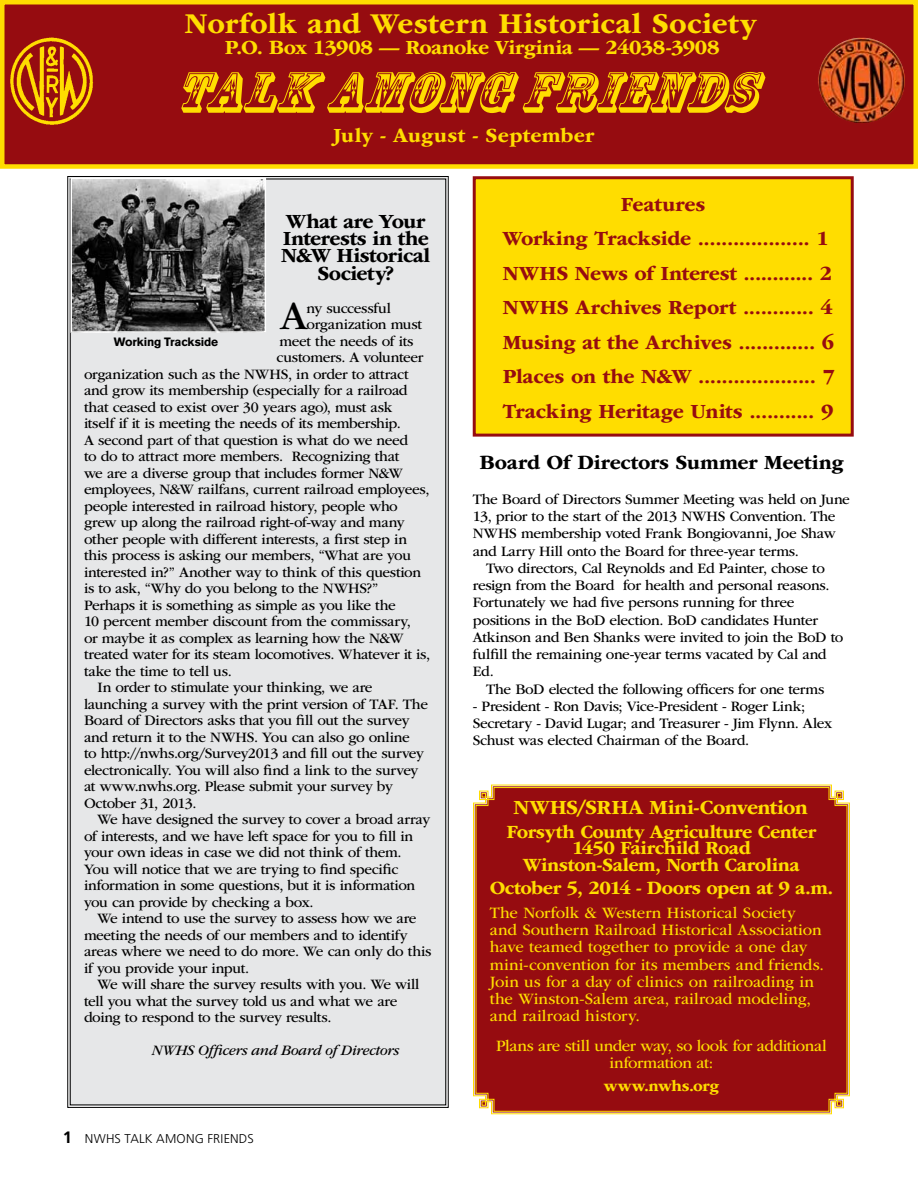
<style>
.page{position:relative;width:918px;height:1188px;background:#fff}
.page>*{position:absolute;margin:0;border:0;box-sizing:border-box;transform-origin:0 0}
.t1{font:italic 54px "Rosewood Std";color:#fd0;scale:1.1 1}
.t2{font:41.55px "ITC Garamond Std";color:#000}
.t3{font:700 30px "ITC Garamond Std";letter-spacing:.015em;color:#fd0}
.t4{font:700 21px/34.5px "ITC Garamond Std";letter-spacing:-.005em;color:#960c10;text-align:center}
.t5{font:700 21px/17.2px "ITC Garamond Std";letter-spacing:-.015em;color:#000;text-align:center}
.t6{font:700 21px "ITC Garamond Std";letter-spacing:-.01em;color:#fd0}
.t7{font:700 21px "ITC Garamond Std";letter-spacing:.01em;color:#fd0}
.t8{font:700 19.5px/16.5px "ITC Garamond Std";letter-spacing:-.025em;color:#fd0;text-align:center}
.t9{font:16.5px/17.2px "ITC Garamond Std";color:#fd0}
.t10{font:16.5px/16.5px "ITC Garamond Std";letter-spacing:-.025em;color:#fd0;text-align:center}
.t11{font:700 16.5px "ITC Garamond Std";letter-spacing:-.02em;color:#fd0}
.t12{font:15px/17.2px "ITC Garamond Std";letter-spacing:-.02em;color:#000}
.t13{font:italic 15px "ITC Garamond Std";letter-spacing:-.02em;color:#000}
.t14{font:300 12.75px "Frutiger";letter-spacing:.02em;color:#000}
.t15{font:700 12px "Akzidenz Grotesk Pro";letter-spacing:-.015em;color:#000}
.s1{font-weight:700;font-size:16.5px}
</style>
<div class="page">
<div style="left:2px;top:2px;width:914px;height:164px;background:#960c10"></div>
<div style="left:0;top:0;width:918px;height:169px;border:4px solid #fd0"></div>
<img style="left:10px;top:37px;width:84px;height:88px">
<img style="left:819px;top:38px;width:85px;height:84px">
<div style="left:67px;top:176px;width:382px;height:932px;background:#e6e7e8"></div>
<img style="left:73px;top:181px;width:190px;height:149px">
<div style="left:70px;top:178px;width:196px;height:155px;border:2px solid #fff"></div>
<svg style="left:473px;top:785px;width:377px;height:329px;background:#e9c171"></svg>
<div style="left:475px;top:787px;width:373px;height:325px;background:#960c10"></div>
<div style="left:474px;top:178px;width:378px;height:257px;background:#fd0"></div>
<div style="left:473px;top:176px;width:381px;height:261px;border:3px solid #960c10"></div>
<h3 class="t3" style="left:185px;top:7px;width:573px">Norfolk and Western Historical Society</h3>
<h3 class="t6" style="left:225px;top:36px;width:496px">P.O. Box 13908 — Roanoke Virginia — 24038-3908</h3>
<h1 class="t1" style="left:173px;top:60px;width:551px">TALKAMONGFRIENDS</h1>
<h3 class="t7" style="left:333px;top:123px;width:263px">July - August - September</h3>
<h3 class="t5" style="left:281px;top:213px;width:151px">What are Your<br>Interests in the<br>N&amp;W Historical<br>Society?</h3>
<h2 class="t2" style="left:280px;top:293px;width:29px">A</h2>
<p class="t12" style="left:307px;top:300px;width:86px">ny successful</p>
<p class="t12" style="left:307px;top:316px;width:117px">organization must</p>
<p class="t12" style="left:280px;top:333px;width:135px">meet the needs of its</p>
<p class="t12" style="left:277px;top:349px;width:148px">customers. A volunteer</p>
<p class="t12" style="left:84px;top:366px;width:326px">organization such as the NWHS, in order to attract</p>
<p class="t12" style="left:84px;top:382px;width:325px">and grow its membership (especially for a railroad</p>
<p class="t12" style="left:84px;top:399px;width:310px">that ceased to exist over 30 years ago), must ask</p>
<p class="t12" style="left:84px;top:415px;width:319px">itself if it is meeting the needs of its membership.</p>
<p class="t12" style="left:84px;top:432px;width:326px">A second part of that question is what do we need</p>
<p class="t12" style="left:84px;top:448px;width:317px">to do to attract more members. Recognizing that</p>
<p class="t12" style="left:84px;top:465px;width:320px">we are a diverse group that includes former N&amp;W</p>
<p class="t12" style="left:84px;top:481px;width:347px">employees, N&amp;W railfans, current railroad employees,</p>
<p class="t12" style="left:84px;top:498px;width:315px">people interested in railroad history, people who</p>
<p class="t12" style="left:84px;top:514px;width:322px">grew up along the railroad right-of-way and many</p>
<p class="t12" style="left:84px;top:531px;width:325px">other people with different interests, a first step in</p>
<p class="t12" style="left:84px;top:547px;width:329px">this process is asking our members, “What are you</p>
<p class="t12" style="left:84px;top:564px;width:339px">interested in?” Another way to think of this question</p>
<p class="t12" style="left:84px;top:580px;width:296px">is to ask, “Why do you belong to the NWHS?”</p>
<p class="t12" style="left:84px;top:597px;width:313px">Perhaps it is something as simple as you like the</p>
<p class="t12" style="left:84px;top:613px;width:328px">10 percent member discount from the commissary,</p>
<p class="t12" style="left:84px;top:630px;width:321px">or maybe it as complex as learning how the N&amp;W</p>
<p class="t12" style="left:84px;top:646px;width:348px">treated water for its steam locomotives. Whatever it is,</p>
<p class="t12" style="left:84px;top:663px;width:149px">take the time to tell us.</p>
<p class="t12" style="left:98px;top:679px;width:277px">In order to stimulate your thinking, we are</p>
<p class="t12" style="left:84px;top:696px;width:345px">launching a survey with the print version of TAF. The</p>
<p class="t12" style="left:84px;top:712px;width:327px">Board of Directors asks that you fill out the survey</p>
<p class="t12" style="left:84px;top:729px;width:327px">and return it to the NWHS. You can also go online</p>
<p class="t12" style="left:84px;top:745px;width:342px">to http://nwhs.org/Survey2013 and fill out the survey</p>
<p class="t12" style="left:84px;top:762px;width:336px">electronically. You will also find a link to the survey</p>
<p class="t12" style="left:84px;top:778px;width:310px">at www.nwhs.org. Please submit your survey by</p>
<p class="t12" style="left:84px;top:795px;width:114px">October 31, 2013.</p>
<p class="t12" style="left:98px;top:811px;width:334px">We have designed the survey to cover a broad array</p>
<p class="t12" style="left:84px;top:828px;width:331px">of interests, and we have left space for you to fill in</p>
<p class="t12" style="left:84px;top:844px;width:319px">your own ideas in case we did not think of them.</p>
<p class="t12" style="left:84px;top:861px;width:316px">You will notice that we are trying to find specific</p>
<p class="t12" style="left:84px;top:877px;width:333px">information in some questions, but it is information</p>
<p class="t12" style="left:84px;top:894px;width:231px">you can provide by checking a box.</p>
<p class="t12" style="left:98px;top:910px;width:321px">We intend to use the survey to assess how we are</p>
<p class="t12" style="left:84px;top:927px;width:325px">meeting the needs of our members and to identify</p>
<p class="t12" style="left:84px;top:943px;width:349px">areas where we need to do more. We can only do this</p>
<p class="t12" style="left:84px;top:960px;width:167px">if you provide your input.</p>
<p class="t12" style="left:98px;top:976px;width:323px">We will share the survey results with you. We will</p>
<p class="t12" style="left:84px;top:993px;width:315px">tell you what the survey told us and what we are</p>
<p class="t12" style="left:84px;top:1009px;width:249px">doing to respond to the survey results.</p>
<p class="t13" style="left:152px;top:1042px;width:249px">NWHS Officers and Board of Directors</p>
<p class="t15" style="left:114px;top:334px;width:106px">Working Trackside</p>
<p class="t14" style="left:63px;top:1131px;width:192px"><span class="s1">1</span> NWHS TALK AMONG FRIENDS</p>
<p class="t4" style="left:503px;top:187px;width:334px">Features<br>Working Trackside ................... 1<br>NWHS News of Interest ............ 2<br>NWHS Archives Report ............ 4<br>Musing at the Archives ............. 6<br>Places on the N&amp;W .................... 7<br>Tracking Heritage Units ........... 9</p>
<h3 class="t5" style="left:480px;top:454px;width:366px">Board Of Directors Summer Meeting</h3>
<p class="t12" style="left:473px;top:491px;width:379px">The Board of Directors Summer Meeting was held on June</p>
<p class="t12" style="left:473px;top:508px;width:364px">13, prior to the start of the 2013 NWHS Convention. The</p>
<p class="t12" style="left:473px;top:525px;width:364px">NWHS membership voted Frank Bongiovanni, Joe Shaw</p>
<p class="t12" style="left:473px;top:543px;width:328px">and Larry Hill onto the Board for three-year terms.</p>
<p class="t12" style="left:486px;top:560px;width:340px">Two directors, Cal Reynolds and Ed Painter, chose to</p>
<p class="t12" style="left:473px;top:577px;width:358px">resign from the Board for health and personal reasons.</p>
<p class="t12" style="left:473px;top:594px;width:323px">Fortunately we had five persons running for three</p>
<p class="t12" style="left:473px;top:612px;width:347px">positions in the BoD election. BoD candidates Hunter</p>
<p class="t12" style="left:473px;top:629px;width:372px">Atkinson and Ben Shanks were invited to join the BoD to</p>
<p class="t12" style="left:473px;top:646px;width:355px">fulfill the remaining one-year terms vacated by Cal and</p>
<p class="t12" style="left:473px;top:663px;width:23px">Ed.</p>
<p class="t12" style="left:486px;top:681px;width:340px">The BoD elected the following officers for one terms</p>
<p class="t12" style="left:473px;top:698px;width:361px">- President - Ron Davis; Vice-President - Roger Link;<br>Secretary - David Lugar; and Treasurer - Jim Flynn. Alex<br>Schust was elected Chairman of the Board.</p>
<h3 class="t6" style="left:513px;top:796px;width:296px">NWHS/SRHA Mini-Convention</h3>
<h3 class="t8" style="left:507px;top:823px;width:311px">Forsyth County Agriculture Center<br>1450 Fairchild Road<br>Winston-Salem, North Carolina</h3>
<h3 class="t8" style="left:490px;top:880px;width:345px">October 5, 2014 - Doors open at 9 a.m.</h3>
<p class="t9" style="left:490px;top:904px;width:336px">The Norfolk &amp; Western Historical Society and Southern Railroad Historical Association have teamed together to provide a one day mini-convention for its members and friends.<br>Join us for a day of clinics on railroading in the Winston-Salem area, railroad modeling, and railroad history.</p>
<p class="t10" style="left:496px;top:1038px;width:332px">Plans are still under way, so look for additional information at:</p>
<p class="t11" style="left:604px;top:1077px;width:117px">www.nwhs.org</p>
</div>
